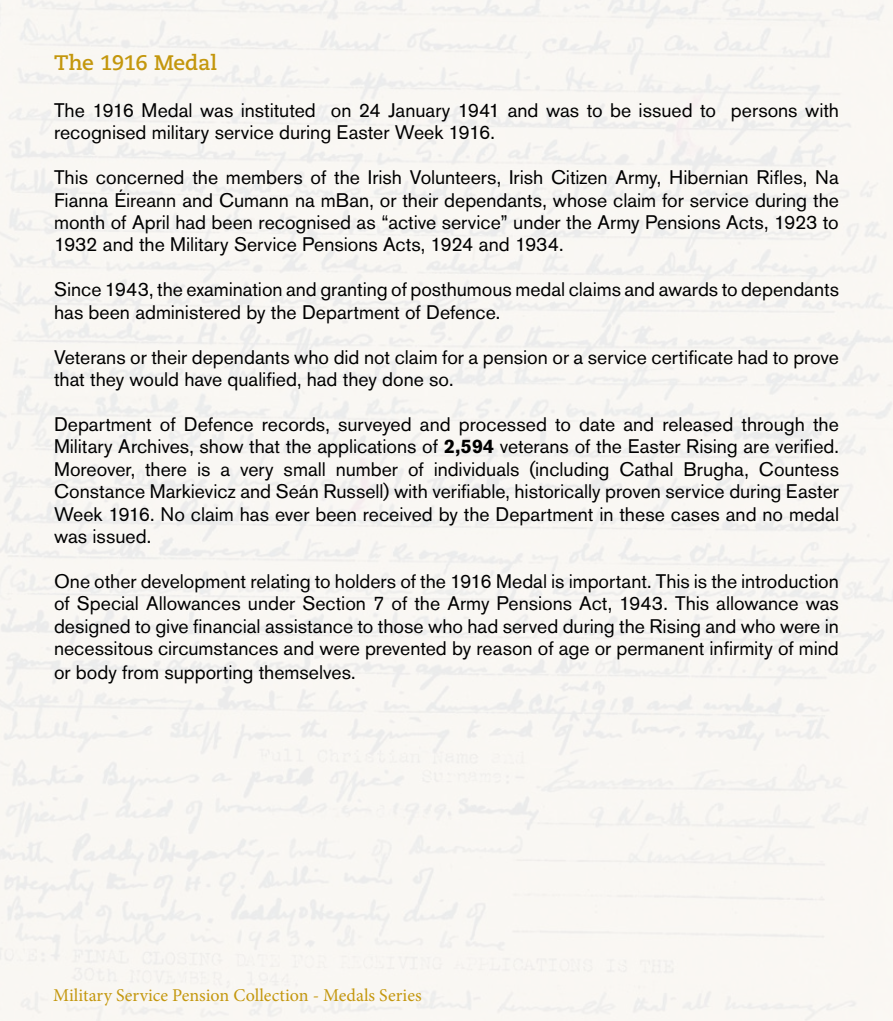
<style>
.page{position:relative;width:893px;height:1021px;background:#fff}
.page>*{position:absolute;margin:0;border:0;box-sizing:border-box;transform-origin:0 0}
.t1{font:700 21px "Caecilia LT Std";letter-spacing:-.015em;color:#c4970d}
.t2{font:19.5px/22.4px "Akzidenz Grotesk BE";color:#000}
.t3{font:18px "Minion Pro";color:#c4970d}
.s1{font-weight:700}
</style>
<div class="page">
<p class="t1" style="left:54px;top:50px;width:165px">The 1916 Medal</p>
<p class="t2" style="left:54px;top:99px;width:787px">The 1916 Medal was instituted on 24 January 1941 and was to be issued to persons with recognised military service during Easter Week 1916.</p>
<p class="t2" style="left:54px;top:166px;width:786px;text-align:justify">This concerned the members of the Irish Volunteers, Irish Citizen Army, Hibernian Rifles, Na Fianna Éireann and Cumann na mBan, or their dependants, whose claim for service during the month of April had been recognised as “active service” under the Army Pensions Acts, 1923 to 1932 and the Military Service Pensions Acts, 1924 and 1934.</p>
<p class="t2" style="left:54px;top:278px;width:786px">Since 1943, the examination and granting of posthumous medal claims and awards to dependants has been administered by the Department of Defence.</p>
<p class="t2" style="left:54px;top:345px;width:786px">Veterans or their dependants who did not claim for a pension or a service certificate had to prove that they would have qualified, had they done so.</p>
<p class="t2" style="left:54px;top:413px;width:786px;text-align:justify">Department of Defence records, surveyed and processed to date and released through the Military Archives, show that the applications of <span class="s1">2,594</span> veterans of the Easter Rising are verified.<br>Moreover, there is a very small number of individuals (including Cathal Brugha, Countess Constance Markievicz and Seán Russell) with verifiable, historically proven service during Easter Week 1916. No claim has ever been received by the Department in these cases and no medal was issued.</p>
<p class="t2" style="left:54px;top:570px;width:786px;text-align:justify">One other development relating to holders of the 1916 Medal is important. This is the introduction of Special Allowances under Section 7 of the Army Pensions Act, 1943. This allowance was designed to give financial assistance to those who had served during the Rising and who were in necessitous circumstances and were prevented by reason of age or permanent infirmity of mind</p>
<p class="t2" style="left:54px;top:661px;width:303px">or body from supporting themselves.</p>
<p class="t3" style="left:53px;top:982px;width:370px">Military Service Pension Collection - Medals Series</p>
</div>
